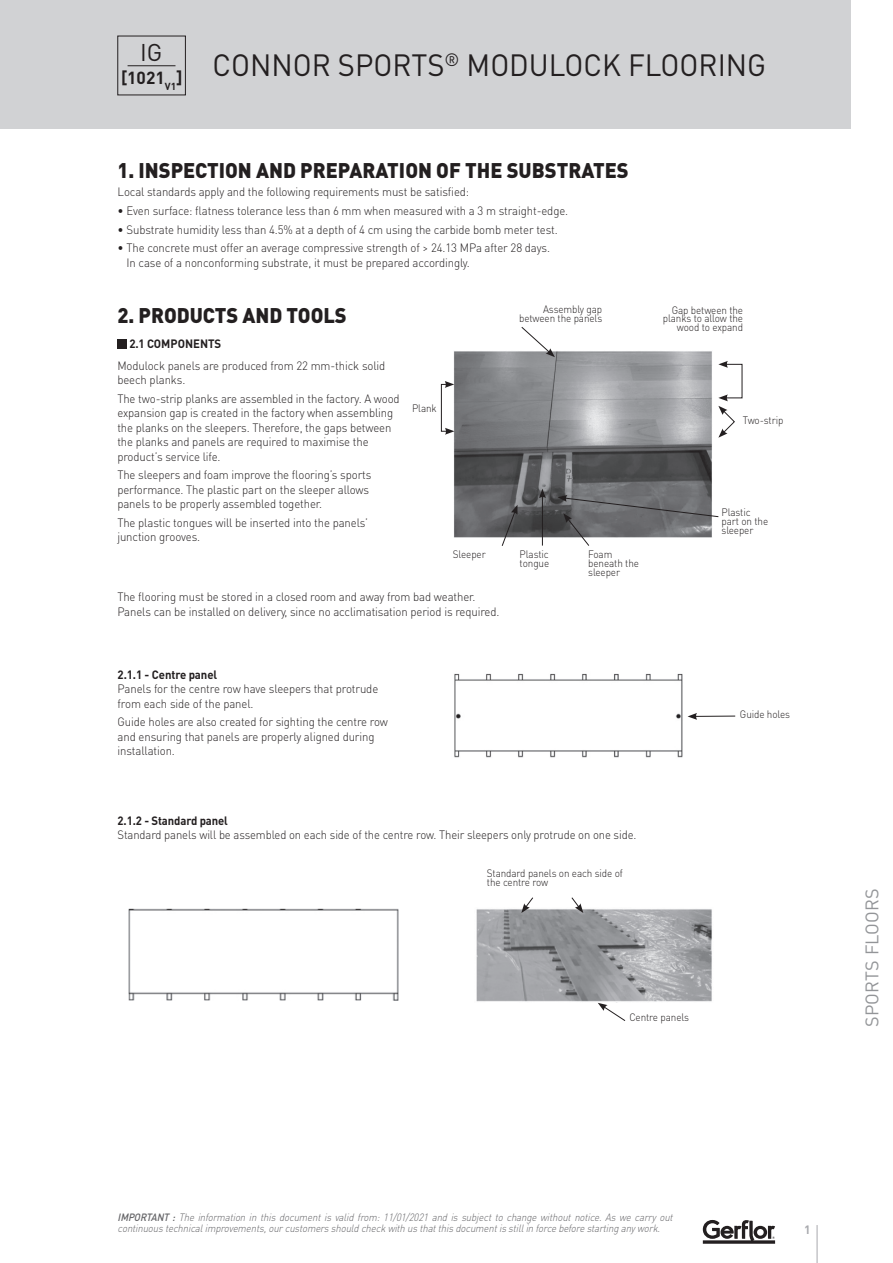
<style>
.page{position:relative;width:893px;height:1263px;background:#fff}
.page>*{position:absolute;margin:0;border:0;box-sizing:border-box;transform-origin:0 0}
.t1{font:30.45px "DIN Pro";color:#231f20;scale:.96 1}
.t2{font:24px "DIN Pro";color:#231f20}
.t3{font:900 21px "DIN Pro";color:#231f20;scale:.95 1}
.t4{font:18px "DIN Pro";letter-spacing:.01em;color:#939598}
.t5{font:700 17.25px "DIN Pro";color:#231f20}
.t6{font:300 12px/14.4px "DIN Pro";letter-spacing:-.01em;color:#231f20;scale:.95 1}
.t7{font:300 12px "DIN Pro";letter-spacing:-.01em;color:#231f20;scale:.94 1}
.t8{font:700 12px "DIN Pro";letter-spacing:-.01em;color:#231f20;scale:.95 1}
.t9{font:700 12px "DIN Pro";letter-spacing:-.01em;color:#231f20;scale:.94 1}
.t10{font:700 12px "DIN Pro";color:#a8a9ad}
.t11{font:300 10.65px/9px "DIN Pro";letter-spacing:-.01em;color:#231f20;scale:.93 1}
.t12{font:italic 300 10.5px/10.5px "DIN Pro";color:#636366;scale:.91 1}
.s1{font-weight:500}
</style>
<div class="page">
<div style="left:117px;top:339px;width:10px;height:9px;background:#231f20"></div>
<img style="left:454px;top:351px;width:258px;height:187px">
<svg style="left:718px;top:361px;width:10px;height:7px"></svg>
<svg style="left:718px;top:394px;width:17px;height:44px"></svg>
<svg style="left:558px;top:495px;width:161px;height:51px"></svg>
<hr style="left:542px;top:496px;width:1px;height:50px;background:#231f20">
<svg style="left:539px;top:489px;width:7px;height:9px"></svg>
<svg style="left:501px;top:505px;width:16px;height:41px"></svg>
<svg style="left:521px;top:327px;width:34px;height:30px"></svg>
<div style="left:441px;top:384px;width:7px;height:48px;border:1px solid #231f20"></div>
<svg style="left:445px;top:381px;width:9px;height:7px"></svg>
<svg style="left:445px;top:428px;width:9px;height:7px"></svg>
<img style="left:128px;top:909px;width:270px;height:92px">
<img style="left:454px;top:673px;width:229px;height:85px">
<hr style="left:695px;top:716px;width:40px;height:1px;background:#231f20">
<svg style="left:688px;top:713px;width:9px;height:7px"></svg>
<img style="left:476px;top:909px;width:236px;height:94px">
<svg style="left:598px;top:1003px;width:28px;height:18px"></svg>
<svg style="left:521px;top:897px;width:13px;height:16px"></svg>
<svg style="left:571px;top:897px;width:12px;height:16px"></svg>
<hr style="left:817px;top:1225px;width:1px;height:38px;background:#a8a9ad">
<div style="left:0;top:0;width:850px;height:129px;background:#d1d2d4"></div>
<svg style="left:703px;top:1220px;width:72px;height:24px"></svg>
<hr style="left:128px;top:65px;width:47px;height:1px;background:#231f20">
<div style="left:117px;top:36px;width:69px;height:59px;border:1px solid #231f20"></div>
<h2 class="t2" style="left:140px;top:36px;width:24px">IG</h2>
<h3 class="t5" style="left:121px;top:66px;width:63px">[1021<sub>V1</sub>]</h3>
<h1 class="t1" style="left:213px;top:45px;width:578px">CONNOR SPORTS<sup>®</sup> MODULOCK FLOORING</h1>
<h3 class="t3" style="left:118px;top:156px;width:540px">1. INSPECTION AND PREPARATION OF THE SUBSTRATES</h3>
<p class="t6" style="left:118px;top:184px;width:372px">Local standards apply and the following requirements must be satisfied:</p>
<p class="t6" style="left:118px;top:203px;width:476px">• Even surface: flatness tolerance less than 6 mm when measured with a 3 m straight-edge.</p>
<p class="t6" style="left:118px;top:222px;width:465px">• Substrate humidity less than 4.5% at a depth of 4 cm using the carbide bomb meter test.</p>
<p class="t6" style="left:127px;top:240px;width:447px;text-indent:-9px">• The concrete must offer an average compressive strength of &gt; 24.13 MPa after 28 days.<br>In case of a nonconforming substrate, it must be prepared accordingly.</p>
<h3 class="t3" style="left:118px;top:301px;width:243px">2. PRODUCTS AND TOOLS</h3>
<p class="t11" style="left:663px;top:305px;width:88px;text-align:right">Gap between the planks to allow the wood to expand</p>
<p class="t11" style="left:519px;top:305px;width:91px;text-align:right">Assembly gap between the panels</p>
<p class="t8" style="left:129px;top:336px;width:98px">2.1 COMPONENTS</p>
<p class="t6" style="left:117px;top:358px;width:284px">Modulock panels are produced from 22 mm-thick solid beech planks.</p>
<p class="t6" style="left:117px;top:391px;width:299px">The two-strip planks are assembled in the factory. A wood expansion gap is created in the factory when assembling the planks on the sleepers. Therefore, the gaps between the planks and panels are required to maximise the product’s service life.</p>
<p class="t6" style="left:117px;top:467px;width:269px">The sleepers and foam improve the flooring’s sports performance. The plastic part on the sleeper allows panels to be properly assembled together.</p>
<p class="t6" style="left:117px;top:515px;width:265px">The plastic tongues will be inserted into the panels’ junction grooves.</p>
<p class="t11" style="left:412px;top:403px;width:28px">Plank</p>
<p class="t11" style="left:453px;top:549px;width:37px">Sleeper</p>
<p class="t6" style="left:117px;top:589px;width:404px">The flooring must be stored in a closed room and away from bad weather.<br>Panels can be installed on delivery, since no acclimatisation period is required.</p>
<p class="t8" style="left:118px;top:666px;width:106px">2.1.1 - Centre panel</p>
<p class="t6" style="left:118px;top:681px;width:276px">Panels for the centre row have sleepers that protrude from each side of the panel.</p>
<p class="t6" style="left:118px;top:714px;width:286px">Guide holes are also created for sighting the centre row and ensuring that panels are properly aligned during installation.</p>
<p class="t11" style="left:520px;top:549px;width:33px">Plastic tongue</p>
<p class="t11" style="left:588px;top:549px;width:56px">Foam beneath the sleeper</p>
<p class="t9" style="left:118px;top:812px;width:119px">2.1.2 - Standard panel</p>
<p class="t7" style="left:118px;top:826px;width:553px">Standard panels will be assembled on each side of the centre row. Their sleepers only protrude on one side.</p>
<p class="t11" style="left:487px;top:868px;width:148px">Standard panels on each side of the centre row</p>
<p class="t11" style="left:743px;top:416px;width:45px">Two-strip</p>
<p class="t11" style="left:721px;top:507px;width:52px">Plastic part on the sleeper</p>
<p class="t11" style="left:740px;top:709px;width:55px">Guide holes</p>
<p class="t11" style="left:629px;top:1012px;width:66px">Centre panels</p>
<h3 class="t4" style="left:860px;top:1027px;width:140px;rotate:-90deg">SPORTS FLOORS</h3>
<p class="t12" style="left:118px;top:1211px;width:615px"><span class="s1">IMPORTANT:</span> The information in this document is valid from: 11/01/2021 and is subject to change without notice. As we carry out continuoustechnicalimprovements,ourcustomersshouldcheckwithusthatthisdocumentisstillinforcebeforestartinganywork.</p>
<p class="t10" style="left:804px;top:1222px;width:8px">1</p>
</div>
